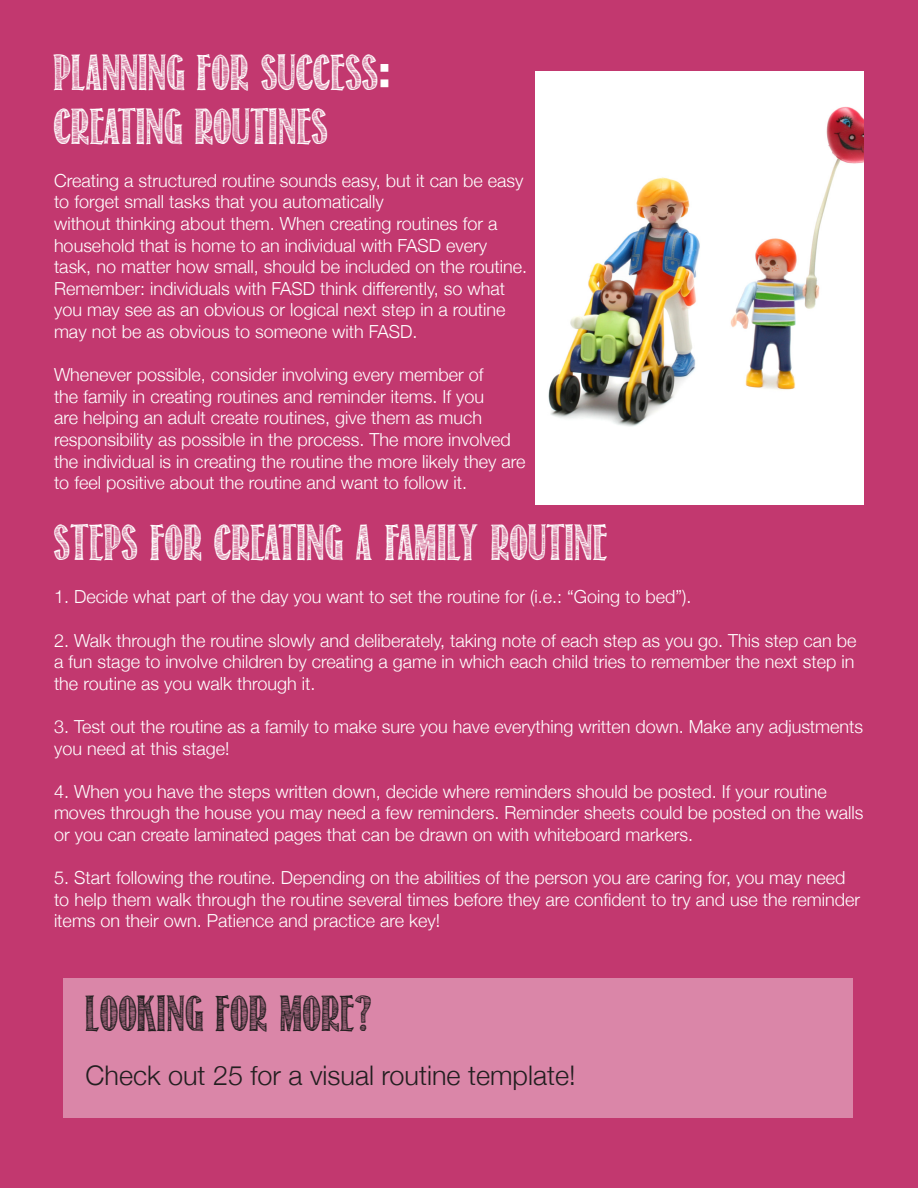
<style>
.page{position:relative;width:918px;height:1188px;background:#c2386f}
.page>*{position:absolute;margin:0;border:0;box-sizing:border-box;transform-origin:0 0}
.t1{font:45px/54px "Return To Sender";color:#fff}
.t2{font:45px "Return To Sender";color:#231f20}
.t3{font:300 27px "Helvetica Neue";color:#231f20}
.t4{font:300 18px/21.6px "Helvetica Neue";color:#fff}
.s1{font-family:"Rakesly Rg";font-weight:700}
</style>
<div class="page">
<div style="left:63px;top:979px;width:790px;height:139px;background:#da86a8"></div>
<img style="left:536px;top:71px;width:328px;height:434px">
<p class="t1" style="left:54px;top:47px;width:338px">PLANNING FOR SUCCESS<span class="s1">:<br></span>CREATING ROUTINES</p>
<p class="t4" style="left:54px;top:169px;width:475px">Creating a structured routine sounds easy, but it can be easy to forget small tasks that you automatically<br>without thinking about them. When creating routines for a household that is home to an individual with FASD every task, no matter how small, should be included on the routine.<br>Remember: individuals with FASD think differently, so what you may see as an obvious or logical next step in a routine may not be as obvious to someone with FASD.</p>
<p class="t4" style="left:54px;top:363px;width:473px">Whenever possible, consider involving every member of<br>the family in creating routines and reminder items. If you<br>are helping an adult create routines, give them as much responsibility as possible in the process. The more involved the individual is in creating the routine the more likely they are to feel positive about the routine and want to follow it.</p>
<p class="t1" style="left:54px;top:518px;width:556px">STEPS FOR CREATING A FAMILY ROUTINE</p>
<p class="t4" style="left:54px;top:585px;width:639px">1. Decide what part of the day you want to set the routine for (i.e.: “Going to bed”).</p>
<p class="t4" style="left:54px;top:628px;width:804px;text-align:justify">2. Walk through the routine slowly and deliberately, taking note of each step as you go. This step can be a fun stage to involve children by creating a game in which each child tries to remember the next step in the routine as you walk through it.</p>
<p class="t4" style="left:54px;top:715px;width:811px">3. Test out the routine as a family to make sure you have everything written down. Make any adjustments you need at this stage!</p>
<p class="t4" style="left:54px;top:780px;width:811px">4. When you have the steps written down, decide where reminders should be posted. If your routine moves through the house you may need a few reminders. Reminder sheets could be posted on the walls or you can create laminated pages that can be drawn on with whiteboard markers.</p>
<p class="t4" style="left:54px;top:866px;width:808px">5. Start following the routine. Depending on the abilities of the person you are caring for, you may need to help them walk through the routine several times before they are confident to try and use the reminder items on their own. Patience and practice are key!</p>
<p class="t2" style="left:86px;top:989px;width:288px">LOOKING FOR MORE?</p>
<p class="t3" style="left:86px;top:1053px;width:492px">Check out 25 for a visual routine template!</p>
</div>
